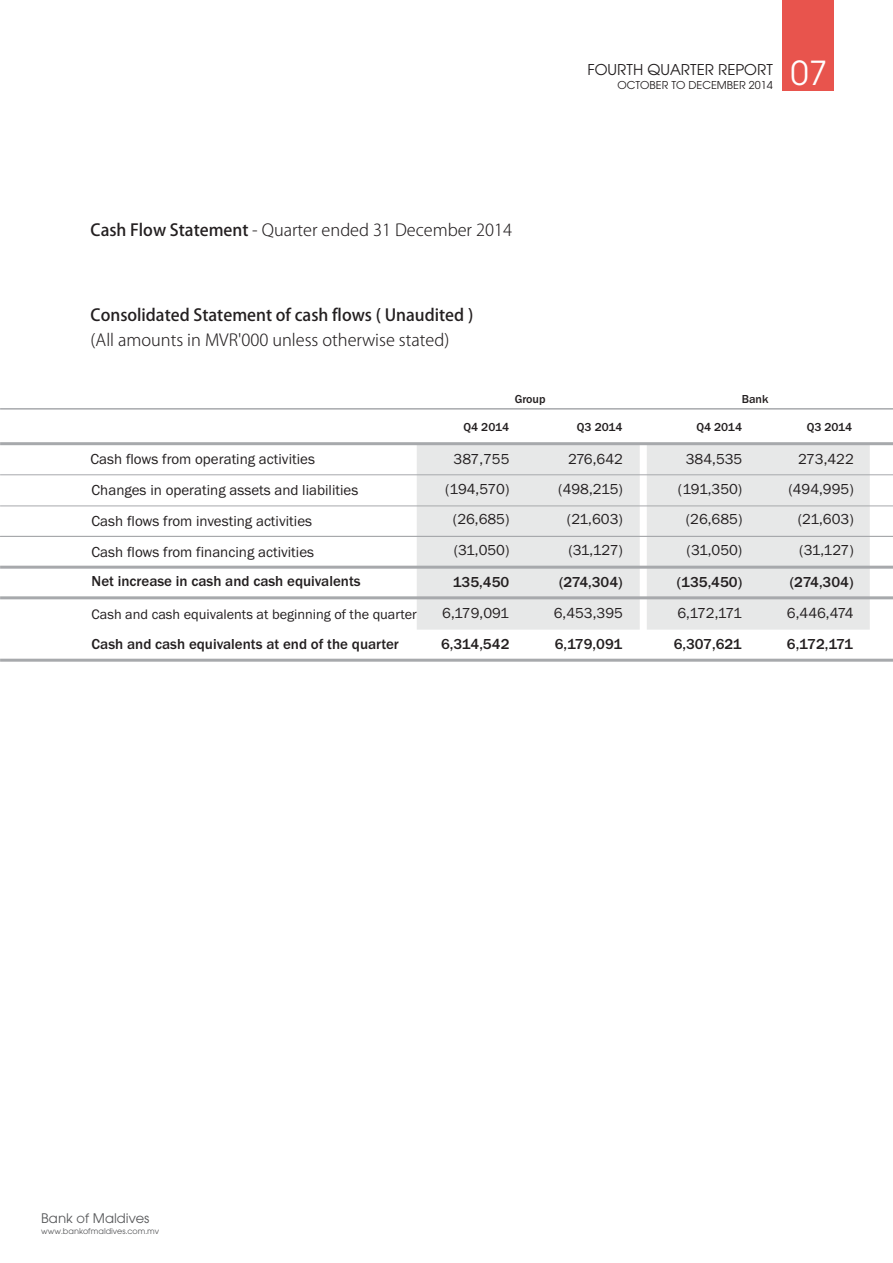
<style>
.page{position:relative;width:893px;height:1263px;background:#fff}
.page>*{position:absolute;margin:0;border:0;box-sizing:border-box;transform-origin:0 0}
.t1{font:36.6px "Avant Garde Gothic Itc T";color:#fff}
.t2{font:300 16.5px "Koz Go Pro";color:#231f20}
.t3{font:500 16.5px "Koz Go Pro";color:#231f20}
.t4{font:16.5px "Avant Garde Gothic Itc T";color:#231f20}
.t5{font:15px/29.5px "Franklin Gothic";color:#231f20;text-align:right}
.t6{font:500 15px "Franklin Gothic";color:#231f20}
.t7{font:14.55px "Avant Garde Gothic Itc T";color:#58595b}
.t8{font:14.25px "Franklin Gothic";color:#231f20}
.t9{font:500 12px "Franklin Gothic";color:#231f20}
.t10{font:12px "Avant Garde Gothic Itc T";color:#231f20}
.t11{font:8.85px "Avant Garde Gothic Itc T";color:#58595b}
.s1{font-weight:500}
</style>
<div class="page">
<div style="left:417px;top:445px;width:223px;height:185px;background:#e7e8e8"></div>
<div style="left:647px;top:445px;width:223px;height:185px;background:#e7e8e8"></div>
<div style="left:782px;top:0;width:52px;height:90px;background:#e8544d"></div>
<hr style="left:0;top:408px;width:893px;height:2px;background:#a7a9ac">
<hr style="left:0;top:474px;width:893px;height:1px;background:#a7a9ac">
<hr style="left:0;top:442px;width:893px;height:3px;background:#a7a9ac">
<hr style="left:0;top:659px;width:893px;height:3px;background:#a7a9ac">
<hr style="left:0;top:596px;width:893px;height:3px;background:#a7a9ac">
<hr style="left:0;top:566px;width:893px;height:3px;background:#a7a9ac">
<hr style="left:0;top:536px;width:893px;height:1px;background:#a7a9ac">
<hr style="left:0;top:505px;width:893px;height:1px;background:#a7a9ac">
<p class="t2" style="left:91px;top:222px;width:423px"><span class="s1">Cash Flow Statement</span> - Quarter ended 31 December 2014</p>
<p class="t3" style="left:91px;top:306px;width:384px">Consolidated Statement of cash flows ( Unaudited )</p>
<p class="t2" style="left:91px;top:331px;width:360px">(All amounts in MVR'000 unless otherwise stated)</p>
<p class="t4" style="left:587px;top:59px;width:187px">FOURTH QUARTER REPORT</p>
<p class="t10" style="left:617px;top:78px;width:157px">OCTOBER TO DECEMBER 2014</p>
<h1 class="t1" style="left:790px;top:50px;width:38px">07</h1>
<p class="t9" style="left:515px;top:394px;width:32px">Group</p>
<p class="t9" style="left:742px;top:394px;width:28px">Bank</p>
<p class="t9" style="left:696px;top:422px;width:47px">Q4 2014</p>
<p class="t9" style="left:807px;top:422px;width:47px">Q3 2014</p>
<p class="t9" style="left:464px;top:422px;width:47px">Q4 2014</p>
<p class="t9" style="left:577px;top:422px;width:47px">Q3 2014</p>
<p class="t5" style="left:91px;top:445px;width:226px">Cash flows from operating activities</p>
<p class="t5" style="left:686px;top:445px;width:58px">384,535</p>
<p class="t5" style="left:92px;top:476px;width:268px">Changes in operating assets and liabilities</p>
<p class="t5" style="left:678px;top:475px;width:66px">(191,350)</p>
<p class="t5" style="left:558px;top:445px;width:66px">276,642 (498,215)</p>
<p class="t5" style="left:445px;top:445px;width:66px;text-align:center">387,755 (194,570)</p>
<p class="t5" style="left:788px;top:445px;width:67px">273,422 (494,995)</p>
<p class="t5" style="left:92px;top:507px;width:222px">Cash flows from investing activities</p>
<p class="t5" style="left:453px;top:505px;width:58px">(26,685)</p>
<p class="t5" style="left:567px;top:505px;width:57px">(21,603)</p>
<p class="t5" style="left:686px;top:505px;width:58px">(26,685)</p>
<p class="t5" style="left:798px;top:505px;width:57px">(21,603)</p>
<p class="t5" style="left:92px;top:538px;width:224px">Cash flows from financing activities</p>
<p class="t5" style="left:687px;top:536px;width:57px">(31,050)</p>
<p class="t6" style="left:92px;top:576px;width:271px">Net increase in cash and cash equivalents</p>
<p class="t6" style="left:677px;top:576px;width:67px">(135,450)</p>
<p class="t8" style="left:92px;top:609px;width:327px">Cash and cash equivalents at beginning of the quarter</p>
<p class="t5" style="left:677px;top:599px;width:66px">6,172,171</p>
<p class="t6" style="left:92px;top:638px;width:309px">Cash and cash equivalents at end of the quarter</p>
<p class="t6" style="left:674px;top:638px;width:69px">6,307,621</p>
<p class="t5" style="left:454px;top:536px;width:57px">(31,050)</p>
<p class="t6" style="left:453px;top:576px;width:58px">135,450</p>
<p class="t5" style="left:442px;top:599px;width:68px">6,179,091</p>
<p class="t6" style="left:441px;top:638px;width:70px">6,314,542</p>
<p class="t5" style="left:568px;top:536px;width:56px">(31,127)</p>
<p class="t6" style="left:559px;top:576px;width:65px">(274,304)</p>
<p class="t5" style="left:554px;top:599px;width:71px">6,453,395</p>
<p class="t6" style="left:555px;top:638px;width:69px">6,179,091</p>
<p class="t5" style="left:799px;top:536px;width:56px">(31,127)</p>
<p class="t6" style="left:790px;top:576px;width:65px">(274,304)</p>
<p class="t5" style="left:787px;top:599px;width:68px">6,446,474</p>
<p class="t6" style="left:787px;top:638px;width:68px">6,172,171</p>
<p class="t7" style="left:41px;top:1209px;width:110px">Bank of Maldives</p>
<p class="t11" style="left:41px;top:1225px;width:120px">www.bankofmaldives.com.mv</p>
</div>
